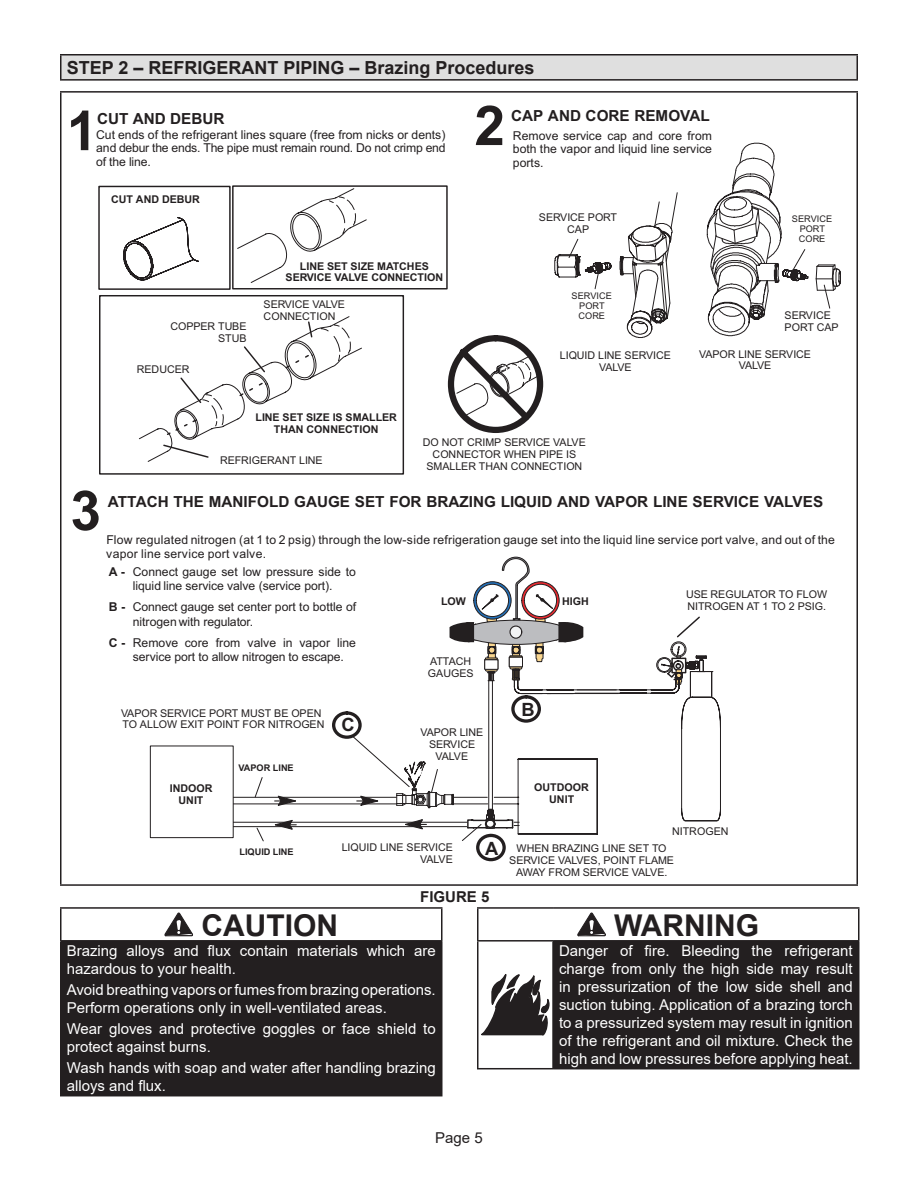
<style>
.page{position:relative;width:918px;height:1188px;background:#fff}
.page>*{position:absolute;margin:0;border:0;box-sizing:border-box;transform-origin:0 0}
.t1{font:700 55.05px "Arial";color:#231f20}
.WARNING_20pt{font:700 30px "Arial";color:#231f20}
.t2{font:700 18.3px "Arial";color:#231f20}
.step_title_gray_no_a{font:700 18px "Arial";color:#231f20}
.t3{font:700 15.3px "Arial";color:#231f20}
.White_10pt{font:15px/18px "Arial";color:#fff}
.t4{font:700 15px "Arial";color:#231f20}
.t5{font:15px "Arial";color:#231f20}
.t6{font:12.15px/13.8px "Arial";color:#231f20}
.t7{font:10.65px/11.7px "Arial";letter-spacing:-.005em;color:#231f20;text-align:center}
.t8{font:700 10.65px/11.7px "Arial";color:#231f20;text-align:center}
.t9{font:9.15px/10.1px "Arial";color:#231f20;text-align:center}
.t10{font:700 9.15px "Arial";color:#231f20}
.s1{font-weight:700}
</style>
<div class="page">
<div style="left:61px;top:55px;width:796px;height:25px;background:#dfdfdf"></div>
<hr style="left:60px;top:54px;width:798px;height:2px;background:#231f20">
<hr style="left:60px;top:79px;width:798px;height:2px;background:#231f20">
<hr style="left:60px;top:56px;width:2px;height:23px;background:#231f20">
<hr style="left:856px;top:56px;width:2px;height:23px;background:#231f20">
<hr style="left:60px;top:91px;width:798px;height:2px;background:#231f20">
<hr style="left:60px;top:93px;width:2px;height:791px;background:#231f20">
<hr style="left:856px;top:93px;width:2px;height:791px;background:#231f20">
<hr style="left:60px;top:884px;width:798px;height:2px;background:#231f20">
<div style="left:150px;top:746px;width:83px;height:92px;border:1px solid #231f20"></div>
<svg style="left:732px;top:142px;width:109px;height:145px"></svg>
<svg style="left:554px;top:189px;width:282px;height:149px"></svg>
<svg style="left:448px;top:335px;width:96px;height:98px"></svg>
<svg style="left:98px;top:185px;width:350px;height:290px"></svg>
<svg style="left:255px;top:556px;width:466px;height:306px"></svg>
<svg style="left:138px;top:316px;width:225px;height:146px"></svg>
<div style="left:61px;top:941px;width:381px;height:155px;background:#231f20"></div>
<hr style="left:60px;top:907px;width:382px;height:2px;background:#231f20">
<hr style="left:60px;top:909px;width:2px;height:31px;background:#231f20">
<hr style="left:441px;top:909px;width:1px;height:31px;background:#231f20">
<hr style="left:60px;top:940px;width:382px;height:2px;background:#231f20">
<hr style="left:60px;top:942px;width:2px;height:153px;background:#231f20">
<hr style="left:60px;top:1095px;width:382px;height:1px;background:#231f20">
<svg style="left:164px;top:912px;width:29px;height:25px"></svg>
<div style="left:553px;top:941px;width:306px;height:128px;background:#231f20"></div>
<hr style="left:477px;top:907px;width:76px;height:2px;background:#231f20">
<hr style="left:477px;top:909px;width:1px;height:31px;background:#231f20">
<hr style="left:553px;top:907px;width:306px;height:2px;background:#231f20">
<hr style="left:858px;top:909px;width:2px;height:31px;background:#231f20">
<hr style="left:477px;top:940px;width:76px;height:2px;background:#231f20">
<hr style="left:477px;top:942px;width:1px;height:126px;background:#231f20">
<hr style="left:553px;top:940px;width:306px;height:2px;background:#231f20">
<hr style="left:552px;top:942px;width:2px;height:126px;background:#231f20">
<hr style="left:858px;top:942px;width:2px;height:126px;background:#231f20">
<hr style="left:477px;top:1068px;width:76px;height:1px;background:#231f20">
<svg style="left:577px;top:912px;width:29px;height:25px"></svg>
<svg style="left:481px;top:974px;width:69px;height:62px"></svg>
<p class="step_title_gray_no_a" style="left:67px;top:55px;width:469px">STEP 2 – REFRIGERANT PIPING – Brazing Procedures</p>
<p class="t1" style="left:67px;top:94px;width:32px">1</p>
<p class="t1" style="left:474px;top:89px;width:32px">2</p>
<p class="t3" style="left:97px;top:108px;width:129px">CUT AND DEBUR</p>
<p class="t3" style="left:511px;top:105px;width:200px">CAP AND CORE REMOVAL</p>
<p class="t6" style="left:96px;top:128px;width:351px;text-align:justify">Cut ends of the refrigerant lines square (free from nicks or dents) and debur the ends. The pipe must remain round. Do not crimp end of the line.</p>
<p class="t6" style="left:513px;top:128px;width:201px;text-align:justify">Remove service cap and core from both the vapor and liquid line service ports.</p>
<p class="t8" style="left:111px;top:194px;width:90px">CUT AND DEBUR</p>
<p class="t7" style="left:171px;top:320px;width:78px;text-align:right">COPPER TUBE<br>STUB</p>
<p class="t7" style="left:137px;top:364px;width:54px">REDUCER</p>
<p class="t8" style="left:286px;top:260px;width:159px">LINE SET SIZE MATCHES<br>SERVICE VALVE CONNECTION</p>
<p class="t7" style="left:264px;top:299px;width:83px;text-align:left">SERVICE VALVE<br>CONNECTION</p>
<p class="t8" style="left:256px;top:412px;width:143px">LINE SET SIZE IS SMALLER<br>THAN CONNECTION</p>
<p class="t7" style="left:539px;top:212px;width:80px">SERVICE PORT<br>CAP</p>
<p class="t9" style="left:792px;top:214px;width:42px">SERVICE<br>PORT<br>CORE</p>
<p class="t9" style="left:572px;top:291px;width:42px">SERVICE<br>PORT<br>CORE</p>
<p class="t7" style="left:560px;top:349px;width:113px">LIQUID LINE SERVICE<br>VALVE</p>
<p class="t7" style="left:785px;top:310px;width:55px;text-align:left">SERVICE<br>PORT CAP</p>
<p class="t7" style="left:699px;top:348px;width:113px">VAPOR LINE SERVICE<br>VALVE</p>
<p class="t1" style="left:70px;top:474px;width:32px">3</p>
<p class="t7" style="left:220px;top:454px;width:104px">REFRIGERANT LINE</p>
<p class="t7" style="left:423px;top:437px;width:165px">DO NOT CRIMP SERVICE VALVE<br>CONNECTOR WHEN PIPE IS<br>SMALLER THAN CONNECTION</p>
<p class="t3" style="left:108px;top:491px;width:717px">ATTACH THE MANIFOLD GAUGE SET FOR BRAZING LIQUID AND VAPOR LINE SERVICE VALVES</p>
<p class="t6" style="left:106px;top:533px;width:730px">Flow regulated nitrogen (at 1 to 2 psig) through the low-side refrigeration gauge set into the liquid line service port valve, and out of the vapor line service port valve.</p>
<p class="t6" style="left:109px;top:565px;width:249px;text-align:center"><span class="s1">A -</span> Connect gauge set low pressure side to liquid line service valve (service port).</p>
<p class="t6" style="left:133px;top:600px;width:225px;line-height:14.2px;text-indent:-24px"><span class="s1">B -</span> Connect gauge set center port to bottle of nitrogen with regulator.</p>
<p class="t6" style="left:133px;top:636px;width:225px;text-indent:-24px"><span class="s1">C -</span> Remove core from valve in vapor line service port to allow nitrogen to escape.</p>
<p class="t7" style="left:121px;top:707px;width:205px;text-align:left">VAPOR SERVICE PORT MUST BE OPEN<br>TO ALLOW EXIT POINT FOR NITROGEN</p>
<p class="t8" style="left:170px;top:783px;width:44px">INDOOR<br>UNIT</p>
<p class="t10" style="left:238px;top:762px;width:57px">VAPOR LINE</p>
<p class="t2" style="left:341px;top:713px;width:15px">C</p>
<p class="t8" style="left:441px;top:596px;width:26px">LOW</p>
<p class="t8" style="left:562px;top:596px;width:28px">HIGH</p>
<p class="t7" style="left:686px;top:589px;width:143px;text-align:left">USE REGULATOR TO FLOW<br>NITROGEN AT 1 TO 2 PSIG.</p>
<p class="t7" style="left:428px;top:656px;width:47px;text-align:left">ATTACH<br>GAUGES</p>
<p class="t7" style="left:421px;top:727px;width:64px">VAPOR LINE<br>SERVICE<br>VALVE</p>
<p class="t2" style="left:521px;top:697px;width:15px">B</p>
<p class="t8" style="left:534px;top:782px;width:56px">OUTDOOR<br>UNIT</p>
<p class="t7" style="left:672px;top:825px;width:58px">NITROGEN</p>
<p class="t10" style="left:239px;top:845px;width:56px">LIQUID LINE</p>
<p class="t7" style="left:342px;top:842px;width:113px;text-align:right">LIQUID LINE SERVICE<br>VALVE</p>
<p class="t2" style="left:485px;top:836px;width:15px">A</p>
<p class="t7" style="left:509px;top:842px;width:166px">WHEN BRAZING LINE SET TO<br>SERVICE VALVES, POINT FLAME<br>AWAY FROM SERVICE VALVE.</p>
<p class="t4" style="left:420px;top:886px;width:71px">FIGURE 5</p>
<p class="WARNING_20pt" style="left:201px;top:905px;width:138px">CAUTION</p>
<p class="White_10pt" style="left:67px;top:942px;width:370px">Brazing alloys and flux contain materials which are hazardous to your health.</p>
<p class="White_10pt" style="left:67px;top:981px;width:370px">Avoid breathing vapors or fumes from brazing operations.<br>Perform operations only in well-ventilated areas.</p>
<p class="White_10pt" style="left:67px;top:1020px;width:370px">Wear gloves and protective goggles or face shield to protect against burns.</p>
<p class="White_10pt" style="left:67px;top:1059px;width:370px">Wash hands with soap and water after handling brazing alloys and flux.</p>
<p class="WARNING_20pt" style="left:614px;top:905px;width:146px">WARNING</p>
<p class="White_10pt" style="left:559px;top:942px;width:295px;text-align:justify">Danger of fire. Bleeding the refrigerant charge from only the high side may result in pressurization of the low side shell and suction tubing. Application of a brazing torch to a pressurized system may result in ignition of the refrigerant and oil mixture. Check the high and low pressures before applying heat.</p>
<p class="t5" style="left:435px;top:1128px;width:49px">Page 5</p>
</div>
